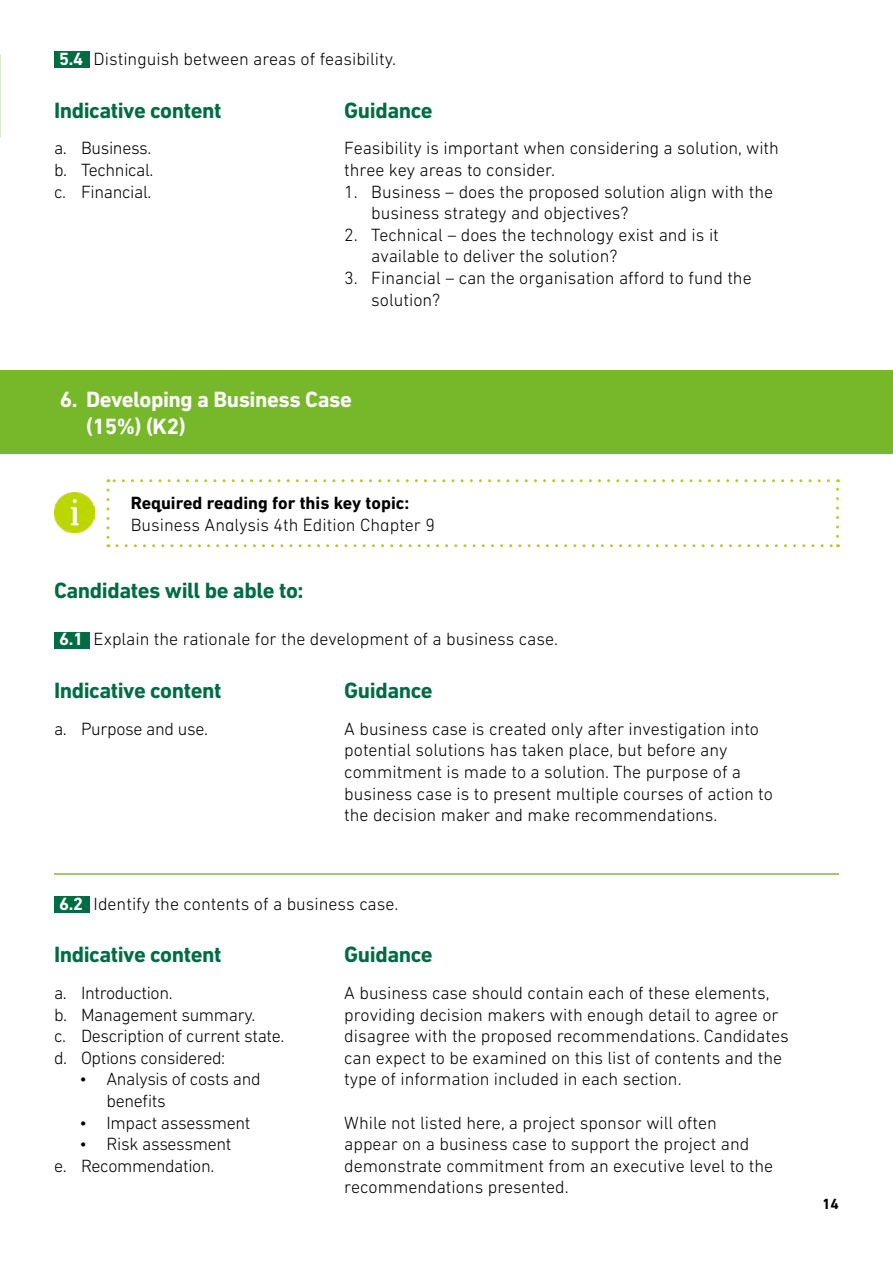
<style>
.page{position:relative;width:893px;height:1263px;background:#fff}
.page>*{position:absolute;margin:0;border:0;box-sizing:border-box;transform-origin:0 0}
.t1{font:700 22.5px "DIN Next LT Pro";letter-spacing:-.02em;color:#006c43}
.t2{font:700 22.5px/27px "DIN Next LT Pro";letter-spacing:-.02em;color:#fff}
.t3{font:300 18px/21.6px "DIN Next LT Pro";color:#000}
.t4{font:300 18px/21.6px "DIN Next LT Pro";letter-spacing:-.02em;color:#000}
.t5{font:700 18px "DIN Next LT Pro";color:#000}
.t6{font:700 15px "DIN Next LT Pro";color:#000}
.s1{font-weight:700;color:#fff}
</style>
<div class="page">
<div style="left:54px;top:52px;width:36px;height:16px;background:#006c43"></div>
<div style="left:0;top:370px;width:893px;height:83px;background:#76b82a"></div>
<div style="left:54px;top:632px;width:36px;height:16px;background:#006c43"></div>
<div style="left:54px;top:896px;width:36px;height:16px;background:#006c43"></div>
<hr style="left:54px;top:873px;width:785px;height:2px;background:#84b443">
<svg style="left:106px;top:490px;width:3px;height:57px"></svg>
<svg style="left:117px;top:544px;width:721px;height:3px"></svg>
<svg style="left:836px;top:479px;width:3px;height:57px"></svg>
<svg style="left:108px;top:479px;width:720px;height:3px"></svg>
<img style="left:54px;top:492px;width:40px;height:41px">
<p class="t3" style="left:59px;top:48px;width:338px"><span class="s1">5.4</span> Distinguish between areas of feasibility.</p>
<p class="t1" style="left:54px;top:97px;width:169px">Indicative content</p>
<p class="t1" style="left:344px;top:97px;width:90px">Guidance</p>
<p class="t3" style="left:54px;top:137px;width:101px;text-align:justify">a. Business. b. Technical. c. Financial.</p>
<p class="t3" style="left:344px;top:137px;width:436px">Feasibility is important when considering a solution, with three key areas to consider.</p>
<p class="t3" style="left:371px;top:181px;width:403px;text-indent:-27px">1. Business – does the proposed solution align with the business strategy and objectives?</p>
<p class="t3" style="left:371px;top:224px;width:349px;text-indent:-27px">2. Technical – does the technology exist and is it available to deliver the solution?</p>
<p class="t3" style="left:371px;top:267px;width:382px;text-indent:-27px">3. Financial – can the organisation afford to fund the solution?</p>
<p class="t2" style="left:86px;top:385px;width:267px;text-indent:-26px">6. Developing a Business Case (15%) (K2)</p>
<p class="t5" style="left:131px;top:492px;width:280px">Required reading for this key topic:</p>
<p class="t3" style="left:131px;top:514px;width:306px">Business Analysis 4th Edition Chapter 9</p>
<p class="t1" style="left:54px;top:577px;width:251px">Candidates will be able to:</p>
<p class="t3" style="left:59px;top:628px;width:500px"><span class="s1">6.1</span> Explain the rationale for the development of a business case.</p>
<p class="t1" style="left:54px;top:677px;width:169px">Indicative content</p>
<p class="t4" style="left:54px;top:718px;width:155px">a. Purpose and use.</p>
<p class="t1" style="left:344px;top:677px;width:90px">Guidance</p>
<p class="t3" style="left:344px;top:718px;width:430px">A business case is created only after investigation into potential solutions has taken place, but before any commitment is made to a solution. The purpose of a business case is to present multiple courses of action to the decision maker and make recommendations.</p>
<p class="t3" style="left:59px;top:892px;width:341px"><span class="s1">6.2</span> Identify the contents of a business case.</p>
<p class="t1" style="left:54px;top:941px;width:169px">Indicative content</p>
<p class="t1" style="left:344px;top:941px;width:90px">Guidance</p>
<p class="t4" style="left:54px;top:982px;width:232px">a. Introduction.<br>b. Management summary.<br>c. Description of current state. d. Options considered:</p>
<p class="t4" style="left:107px;top:1068px;width:156px;text-indent:-27px">• Analysis of costs and benefits</p>
<p class="t4" style="left:80px;top:1111px;width:172px">• Impact assessment</p>
<p class="t4" style="left:54px;top:1133px;width:179px;text-indent:26px">• Risk assessment e. Recommendation.</p>
<p class="t3" style="left:344px;top:982px;width:446px">A business case should contain each of these elements, providing decision makers with enough detail to agree or disagree with the proposed recommendations. Candidates can expect to be examined on this list of contents and the type of information included in each section.</p>
<p class="t3" style="left:344px;top:1111px;width:430px">While not listed here, a project sponsor will often appear on a business case to support the project and demonstrate commitment from an executive level to the recommendations presented.</p>
<p class="t6" style="left:822px;top:1195px;width:18px">14</p>
</div>
